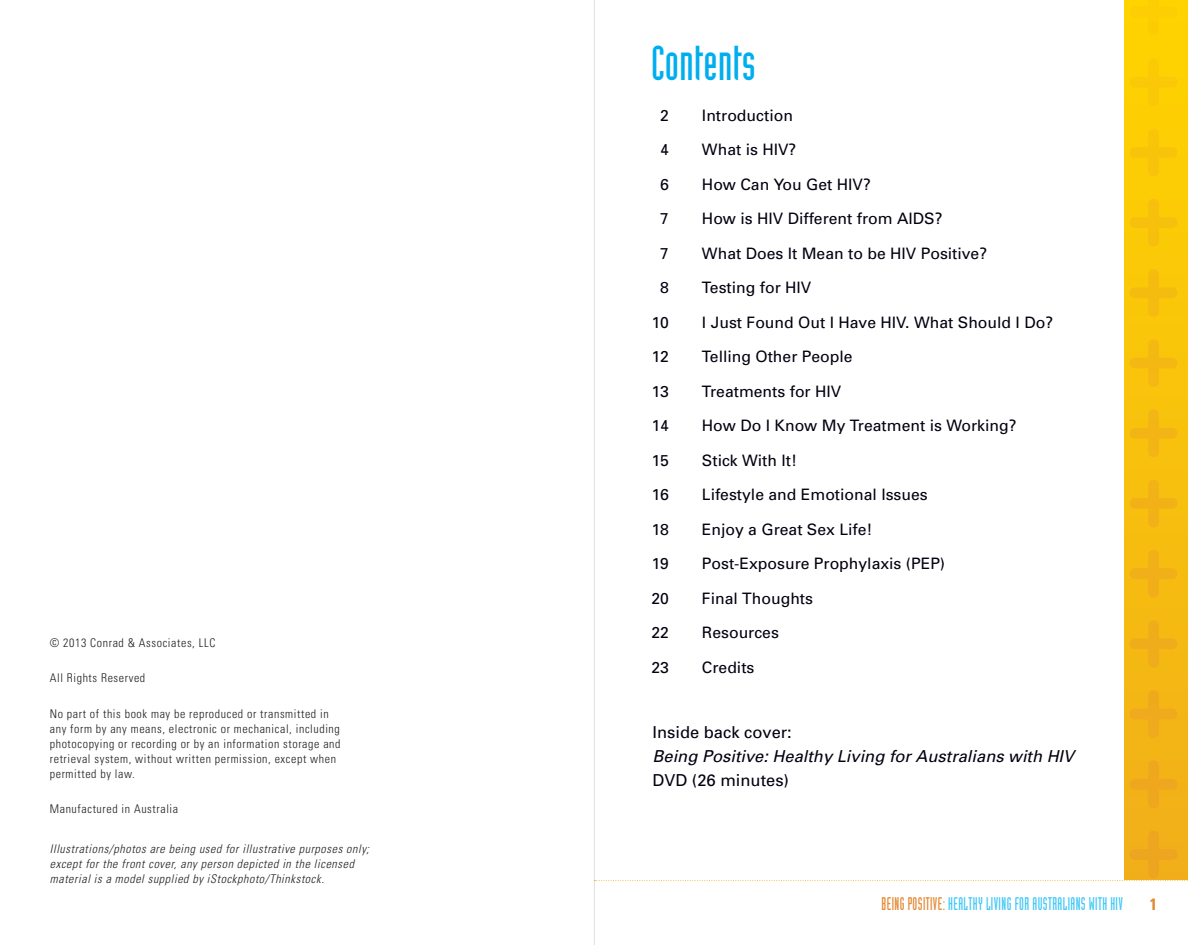
<style>
.page{position:relative;width:1188px;height:945px;background:#fff}
.page>*{position:absolute;margin:0;border:0;box-sizing:border-box;transform-origin:0 0}
.t1{font:48px "Industria Solid";letter-spacing:.01em;color:#00aeef}
.t2{font:18px "Industria Solid";letter-spacing:.025em;color:#44c8f5;scale:.9 1}
.t3{font:italic 16.5px "Univers";color:#000010}
.t4{font:16.5px "Univers";color:#000010}
.t5{font:700 condensed 16.5px "Univers";color:#e48a35}
.t6{font:15.75px/34.5px "Univers";color:#000010}
.t7{font:300 condensed 12px/15px "Univers";letter-spacing:.05em;color:#231f20}
.t8{font:italic 300 condensed 12px/15px "Univers";letter-spacing:.05em;color:#231f20}
.s1{color:#e48a35}
</style>
<div class="page">
<div style="left:1124px;top:0;width:64px;height:880px;background:linear-gradient(to bottom,#ffd400,#f1af1a)"></div>
<div style="left:1130px;top:0;width:47px;height:36px;background:#fed201"></div>
<div style="left:1130px;top:58px;width:47px;height:48px;background:#fdd002"></div>
<svg style="left:1130px;top:129px;width:47px;height:47px"></svg>
<svg style="left:1130px;top:199px;width:47px;height:48px"></svg>
<svg style="left:1130px;top:269px;width:47px;height:48px"></svg>
<svg style="left:1130px;top:339px;width:47px;height:48px"></svg>
<svg style="left:1130px;top:409px;width:47px;height:48px"></svg>
<svg style="left:1130px;top:480px;width:47px;height:47px"></svg>
<svg style="left:1130px;top:550px;width:47px;height:48px"></svg>
<svg style="left:1130px;top:620px;width:47px;height:48px"></svg>
<svg style="left:1130px;top:690px;width:47px;height:48px"></svg>
<svg style="left:1130px;top:760px;width:47px;height:48px"></svg>
<svg style="left:595px;top:831px;width:593px;height:50px"></svg>
<hr style="left:594px;top:0;width:1px;height:945px;background:#949698">
<p class="t7" style="left:50px;top:635px;width:167px">© 2013 Conrad &amp; Associates, LLC</p>
<p class="t7" style="left:50px;top:671px;width:97px">All Rights Reserved</p>
<p class="t7" style="left:50px;top:706px;width:292px">No part of this book may be reproduced or transmitted in any form by any means, electronic or mechanical, including photocopying or recording or by an information storage and retrieval system, without written permission, except when permitted by law.</p>
<p class="t7" style="left:50px;top:801px;width:130px">Manufactured in Australia</p>
<p class="t8" style="left:50px;top:842px;width:321px">Illustrations/photos are being used for illustrative purposes only; except for the front cover, any person depicted in the licensed material is a model supplied by iStockphoto/Thinkstock.</p>
<h1 class="t1" style="left:651px;top:37px;width:106px">CONTENTS</h1>
<p class="t6" style="left:660px;top:98px;width:134px">2 I ntroduction<br>4</p>
<p class="t6" style="left:702px;top:132px;width:96px">What is HIV?</p>
<p class="t6" style="left:660px;top:167px;width:10px">6</p>
<p class="t6" style="left:702px;top:167px;width:171px">How Can You G et HIV?</p>
<p class="t6" style="left:660px;top:201px;width:10px">7</p>
<p class="t6" style="left:702px;top:201px;width:242px">How is HIV Different from AI DS?</p>
<p class="t6" style="left:660px;top:236px;width:10px">7</p>
<p class="t6" style="left:702px;top:236px;width:287px">What Does It Mean to be HIV Positive?</p>
<p class="t6" style="left:660px;top:270px;width:31px">8 T</p>
<p class="t6" style="left:710px;top:270px;width:103px">esting for HIV</p>
<p class="t6" style="left:651px;top:305px;width:37px">10 I</p>
<p class="t6" style="left:711px;top:305px;width:344px">Just Found Out I Have HIV. What Should I Do?</p>
<p class="t6" style="left:651px;top:339px;width:40px">12 T</p>
<p class="t6" style="left:710px;top:339px;width:144px">elling Other People</p>
<p class="t6" style="left:651px;top:374px;width:40px">13 T</p>
<p class="t6" style="left:710px;top:374px;width:133px">reatments for HIV</p>
<p class="t6" style="left:651px;top:408px;width:19px">14</p>
<p class="t6" style="left:702px;top:408px;width:316px">How Do I Know My Treatment is Working?</p>
<p class="t6" style="left:651px;top:443px;width:19px">15</p>
<p class="t6" style="left:702px;top:443px;width:97px">Stick With It!</p>
<p class="t6" style="left:651px;top:477px;width:19px">16</p>
<p class="t6" style="left:702px;top:477px;width:227px">Lifestyle and Emotional Issues</p>
<p class="t6" style="left:651px;top:512px;width:40px">18 E</p>
<p class="t6" style="left:712px;top:512px;width:163px">njoy a G reat Sex Life!</p>
<p class="t6" style="left:651px;top:546px;width:19px">19</p>
<p class="t6" style="left:702px;top:546px;width:245px">Post-Exposure Prophylaxis (PEP)</p>
<p class="t6" style="left:651px;top:581px;width:40px">20 F</p>
<p class="t6" style="left:711px;top:581px;width:104px">inal Thoughts</p>
<p class="t6" style="left:651px;top:615px;width:40px">22 R</p>
<p class="t6" style="left:712px;top:615px;width:68px">esources</p>
<p class="t6" style="left:651px;top:649px;width:19px">23</p>
<p class="t6" style="left:702px;top:649px;width:54px">Credits</p>
<p class="t4" style="left:652px;top:722px;width:141px">I nside back cover:</p>
<p class="t3" style="left:652px;top:746px;width:423px">Being Positive: Healthy Living for Australians with HIV</p>
<p class="t4" style="left:652px;top:770px;width:138px">DVD (26 minutes)</p>
<p class="t2" style="left:882px;top:893px;width:262px"><span class="s1">BEING POSITIVE:</span> HEALTHY LIVING FOR AUSTRALIANS WITH HIV</p>
<p class="t5" style="left:1150px;top:894px;width:9px">1</p>
</div>
